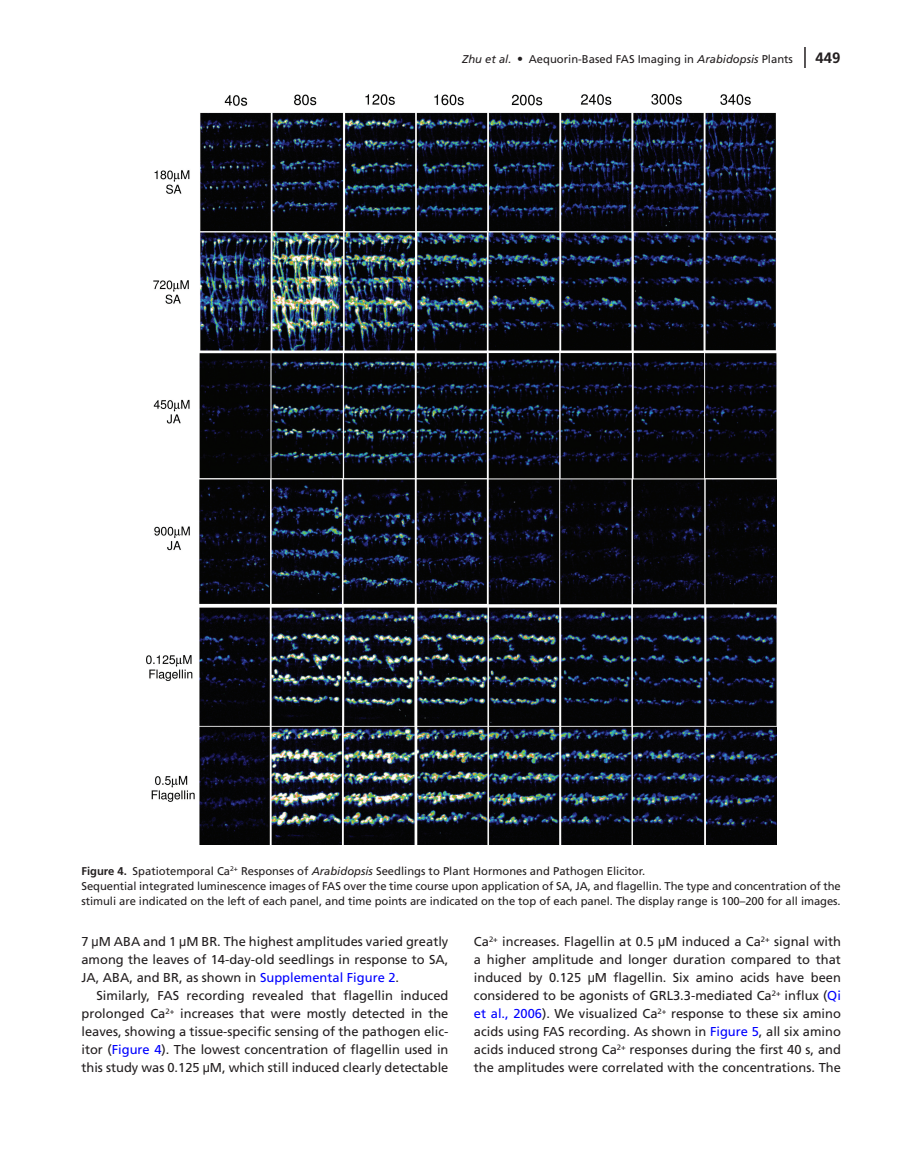
<style>
.page{position:relative;width:919px;height:1174px;background:#fff}
.page>*{position:absolute;margin:0;border:0;box-sizing:border-box;transform-origin:0 0}
.t1{font:700 15px "Frutiger LT Std";color:#231f20}
.t2{font:12.9px/18px "Frutiger LT Std";color:#231f20;text-align:justify}
.t3{font:11.25px/15px "Frutiger LT Std";letter-spacing:-.005em;color:#231f20}
.s1{font-style:italic}
.s2{font-size:12px}
.s3{font-weight:700}
.s4{font-family:"Arial Unicode MS"}
.s5{color:#00f}
</style>
<div class="page">
<svg style="left:804px;top:47px;width:1px;height:21px"></svg>
<img style="left:146px;top:95px;width:630px;height:749px">
<p class="t3" style="left:462px;top:52px;width:332px"><span class="s1">Zhu et al.</span> <span class="s2">•</span> Aequorin-Based FAS Imaging in <span class="s1">Arabidopsis</span> Plants</p>
<p class="t1" style="left:815px;top:49px;width:27px">449</p>
<p class="t3" style="left:81px;top:863px;width:760px"><span class="s3">Figure 4.</span> Spatiotemporal Ca<sup>2+</sup> Responses of <span class="s1">Arabidopsis</span> Seedlings to Plant Hormones and Pathogen Elicitor.<br>Sequential integrated luminescence images of FAS over the time course upon application of SA, JA, and flagellin. The type and concentration of the stimuli are indicated on the left of each panel, and time points are indicated on the top of each panel. The display range is 100–200 for all images.</p>
<p class="t2" style="left:81px;top:932px;width:368px">7 <span class="s4">µ</span>M ABA and 1 <span class="s4">µ</span>M BR. The highest amplitudes varied greatly among the leaves of 14-day-old seedlings in response to SA, JA, ABA, and BR, as shown in <span class="s5">Supplemental Figure 2</span>.</p>
<p class="t2" style="left:81px;top:986px;width:368px;text-indent:15px">Similarly, FAS recording revealed that flagellin induced prolonged Ca<sup>2+</sup> increases that were mostly detected in the leaves, showing a tissue-specific sensing of the pathogen elic&shy;itor (<span class="s5">Figure 4</span>). The lowest concentration of flagellin used in this study was 0.125 <span class="s4">µ</span>M, which still induced clearly detectable</p>
<p class="t2" style="left:474px;top:932px;width:368px">Ca<sup>2+</sup> increases. Flagellin at 0.5 <span class="s4">µ</span>M induced a Ca<sup>2+</sup> signal with a higher amplitude and longer duration compared to that induced by 0.125 <span class="s4">µ</span>M flagellin. Six amino acids have been considered to be agonists of GRL3.3-mediated Ca<sup>2+</sup> influx (<span class="s5">Qi et al., 2006</span>). We visualized Ca<sup>2+</sup> response to these six amino acids using FAS recording. As shown in <span class="s5">Figure 5</span>, all six amino acids induced strong Ca<sup>2+</sup> responses during the first 40 s, and the amplitudes were correlated with the concentrations. The</p>
</div>
